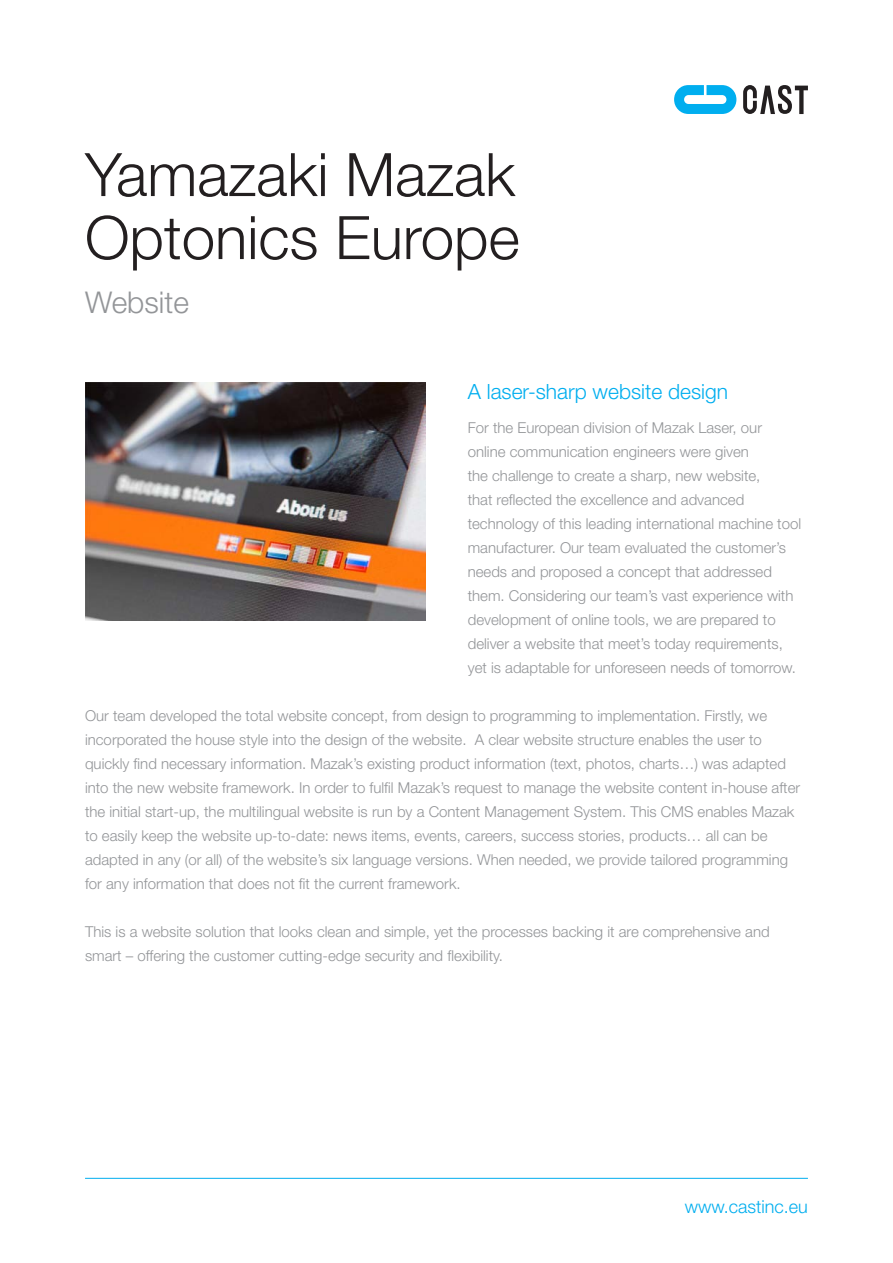
<style>
.page{position:relative;width:893px;height:1263px;background:#fff}
.page>*{position:absolute;margin:0;border:0;box-sizing:border-box;transform-origin:0 0}
.t1{font:300 60px "Helvetica Neue LT";color:#231f20}
.t2{font:300 30px "Helvetica Neue LT";color:#939598}
.t3{font:300 21px "Helvetica Neue LT";color:#00aeef}
.t4{font:300 18px "Helvetica Neue LT";color:#00aeef}
.t5{font:300 15px/24px "Helvetica Neue LT";color:#939598}
</style>
<div class="page">
<svg style="left:743px;top:85px;width:65px;height:29px"></svg>
<svg style="left:674px;top:85px;width:62px;height:29px"></svg>
<hr style="left:85px;top:1178px;width:723px;height:1px;background:#00aeef">
<img style="left:85px;top:383px;width:340px;height:238px">
<p class="t1" style="left:85px;top:138px;width:432px">Yamazaki Mazak</p>
<p class="t1" style="left:85px;top:201px;width:436px">Optonics Europe</p>
<p class="t2" style="left:85px;top:284px;width:105px">Website</p>
<p class="t3" style="left:468px;top:379px;width:262px">A laser-sharp website design</p>
<p class="t5" style="left:468px;top:415px;width:335px">For the European division of Mazak Laser, our online communication engineers were given<br>the challenge to create a sharp, new website,<br>that reflected the excellence and advanced technology of this leading international machine tool manufacturer. Our team evaluated the customer’s needs and proposed a concept that addressed them. Considering our team’s vast experience with development of online tools, we are prepared to deliver a website that meet’s today requirements, yet is adaptable for unforeseen needs of tomorrow.</p>
<p class="t5" style="left:85px;top:703px;width:717px">Our team developed the total website concept, from design to programming to implementation. Firstly, we incorporated the house style into the design of the website. A clear website structure enables the user to quickly find necessary information. Mazak’s existing product information (text, photos, charts…) was adapted into the new website framework. In order to fulfil Mazak’s request to manage the website content in-house after the initial start-up, the multilingual website is run by a Content Management System. This CMS enables Mazak to easily keep the website up-to-date: news items, events, careers, success stories, products… all can be adapted in any (or all) of the website’s six language versions. When needed, we provide tailored programming for any information that does not fit the current framework.</p>
<p class="t5" style="left:85px;top:919px;width:686px">This is a website solution that looks clean and simple, yet the processes backing it are comprehensive and smart – offering the customer cutting-edge security and flexibility.</p>
<p class="t4" style="left:685px;top:1196px;width:125px">www.castinc.eu</p>
</div>
